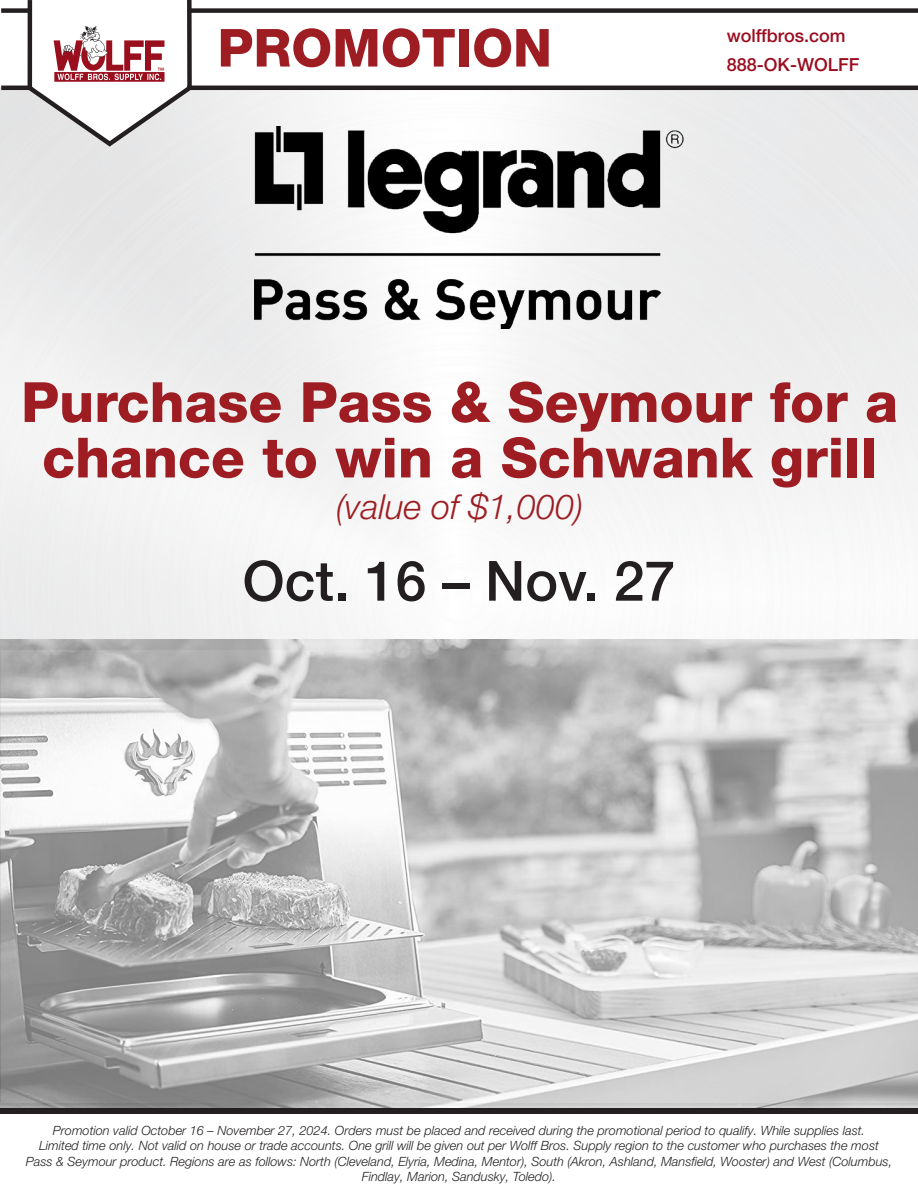
<style>
.page{position:relative;width:918px;height:1188px;background:#fff}
.page>*{position:absolute;margin:0;border:0;box-sizing:border-box;transform-origin:0 0}
.t1{font:800 55.5px/55.5px "Helvetica Neue LT Pro";color:#9d1d22;text-align:center}
.t2{font:500 55.5px "Helvetica Neue LT Pro";color:#231f20}
.t3{font:800 52.5px "Helvetica Neue LT Pro";color:#9d1d22}
.t4{font:italic 300 34.5px "Helvetica Neue LT Pro";color:#9d1d22}
.t5{font:500 18px "Helvetica Neue LT Pro";color:#9a0e20}
.t6{font:italic 300 12.75px "Helvetica Neue LT Pro";color:#231f20}
.t7{font:10.95px "Myriad Pro";color:#a21a18}
</style>
<div class="page">
<img style="left:0;top:88px;width:918px;height:551px">
<img style="left:0;top:639px;width:918px;height:469px">
<div style="left:0;top:1108px;width:918px;height:5px;background:#231f20"></div>
<img style="left:249px;top:127px;width:437px;height:201px">
<hr style="left:1px;top:86px;width:917px;height:4px;background:#231f20">
<div style="left:1px;top:8px;width:917px;height:5px;background:#231f20"></div>
<svg style="left:25px;top:0;width:169px;height:149px"></svg>
<p class="t3" style="left:217px;top:17px;width:336px">PROMOTION</p>
<p class="t5" style="left:727px;top:25px;width:120px">wolffbros.com</p>
<p class="t7" style="left:157px;top:65px;width:8px">™</p>
<p class="t5" style="left:727px;top:54px;width:134px">888-OK-WOLFF</p>
<p class="t1" style="left:21px;top:374px;width:878px">Purchase Pass &amp; Seymour for a chance to win a Schwank grill</p>
<p class="t4" style="left:336px;top:486px;width:249px">(value of $1,000)</p>
<p class="t2" style="left:242px;top:548px;width:434px">Oct. 16 – Nov. 27</p>
<p class="t6" style="left:53px;top:1123px;width:814px">Promotion valid October 16 – November 27, 2024. Orders must be placed and received during the promotional period to qualify. While supplies last.</p>
<p class="t6" style="left:39px;top:1138px;width:841px">Limited time only. Not valid on house or trade accounts. One grill will be given out per Wolff Bros. Supply region to the customer who purchases the most</p>
<p class="t6" style="left:26px;top:1153px;width:868px">Pass &amp; Seymour product. Regions are as follows: North (Cleveland, Elyria, Medina, Mentor), South (Akron, Ashland, Mansfield, Wooster) and West (Columbus,</p>
<p class="t6" style="left:362px;top:1169px;width:196px">Findlay, Marion, Sandusky, Toledo).</p>
</div>
